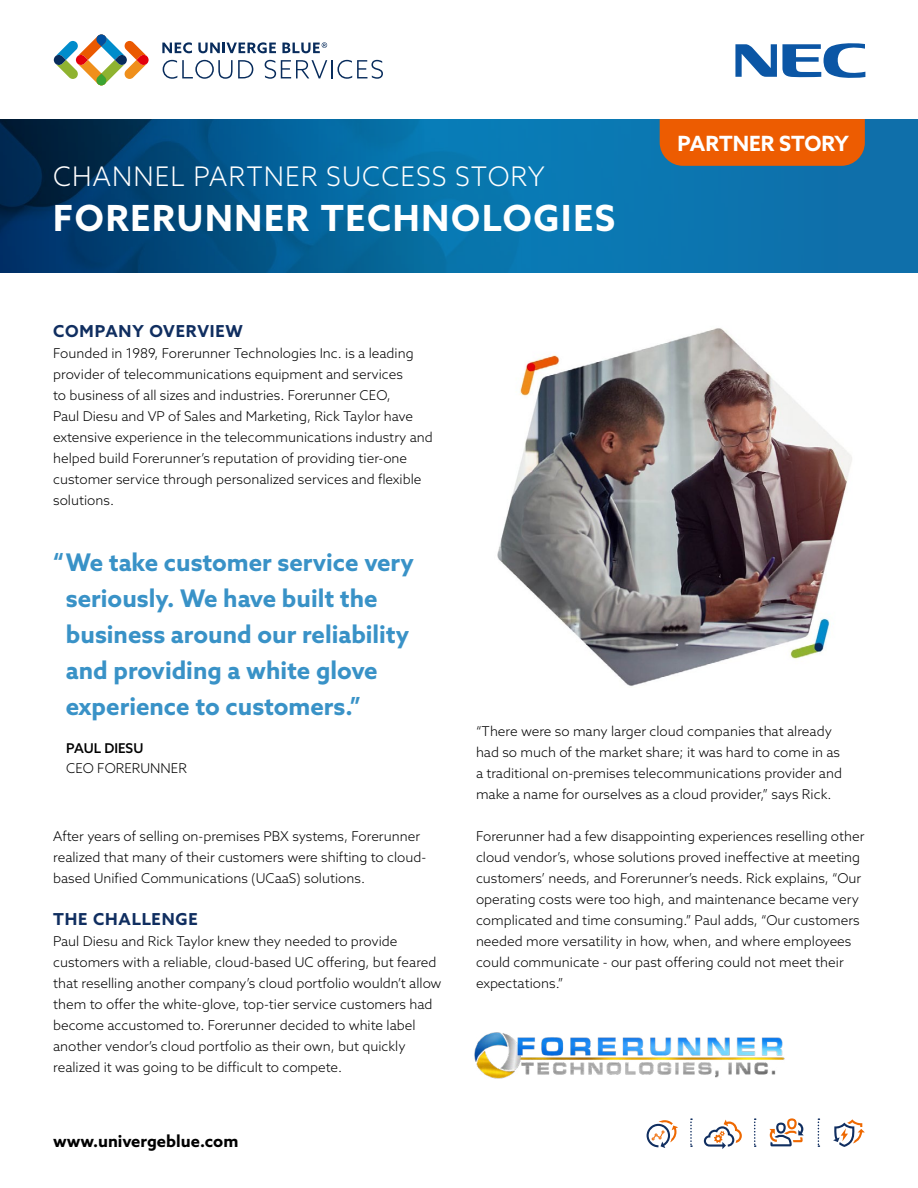
<style>
.page{position:relative;width:918px;height:1188px;background:#fff}
.page>*{position:absolute;margin:0;border:0;box-sizing:border-box;transform-origin:0 0}
.t1{font:700 36px "Azo Sans";letter-spacing:.05em;color:#fff}
.t2{font:300 27px "Azo Sans";letter-spacing:.04em;color:#fff}
.t3{font:700 24.3px/36px "Azo Sans";color:#3992c7}
.t4{font:700 21px "Azo Sans";color:#fff}
.t5{font:700 16.5px "Azo Sans";letter-spacing:.05em;color:#102e60}
.t6{font:700 16.5px "Azo Sans";color:#000}
.t7{font:300 13.5px/21px "Azo Sans";color:#000}
.t8{font:500 13.5px "Azo Sans";color:#000}
</style>
<div class="page">
<div style="left:0;top:119px;width:918px;height:153px;background:#0f6faa"></div>
<svg style="left:735px;top:43px;width:130px;height:35px"></svg>
<div style="left:423px;top:119px;width:237px;height:153px;background:#0979b3"></div>
<div style="left:660px;top:119px;width:205px;height:47px;background:#ed5c01"></div>
<svg style="left:0;top:119px;width:423px;height:153px"></svg>
<svg style="left:647px;top:1120px;width:31px;height:28px"></svg>
<svg style="left:769px;top:1118px;width:35px;height:28px"></svg>
<svg style="left:704px;top:1120px;width:38px;height:29px"></svg>
<svg style="left:833px;top:1119px;width:32px;height:28px"></svg>
<svg style="left:818px;top:1118px;width:1px;height:29px"></svg>
<svg style="left:754px;top:1118px;width:2px;height:29px"></svg>
<svg style="left:690px;top:1118px;width:2px;height:29px"></svg>
<img style="left:497px;top:328px;width:355px;height:358px">
<img style="left:474px;top:1032px;width:311px;height:47px">
<svg style="left:162px;top:42px;width:30px;height:11px"></svg>
<svg style="left:198px;top:42px;width:78px;height:11px"></svg>
<svg style="left:282px;top:42px;width:45px;height:11px"></svg>
<svg style="left:163px;top:60px;width:90px;height:19px"></svg>
<svg style="left:265px;top:60px;width:118px;height:19px"></svg>
<svg style="left:54px;top:34px;width:95px;height:51px"></svg>
<h2 class="t2" style="left:53px;top:159px;width:493px">CHANNEL PARTNER SUCCESS STORY</h2>
<h1 class="t1" style="left:53px;top:195px;width:564px">FORERUNNER TECHNOLOGIES</h1>
<p class="t5" style="left:53px;top:320px;width:191px">COMPANY OVERVIEW</p>
<p class="t7" style="left:53px;top:342px;width:381px">Founded in 1989, Forerunner Technologies Inc. is a leading provider of telecommunications equipment and services<br>to business of all sizes and industries. Forerunner CEO,<br>Paul Diesu and VP of Sales and Marketing, Rick Taylor have extensive experience in the telecommunications industry and helped build Forerunner’s reputation of providing tier-one customer service through personalized services and flexible solutions.</p>
<h3 class="t4" style="left:677px;top:130px;width:173px">PARTNER STORY</h3>
<h3 class="t3" style="left:66px;top:544px;width:349px;text-indent:-13px">“We take customer service very seriously. We have built the business around our reliability and providing a white glove experience to customers.”</h3>
<p class="t8" style="left:66px;top:740px;width:79px">PAUL DIESU</p>
<p class="t7" style="left:66px;top:757px;width:122px">CEO FORERUNNER</p>
<p class="t7" style="left:53px;top:825px;width:375px">After years of selling on-premises PBX systems, Forerunner realized that many of their customers were shifting to cloud&shy;based Unified Communications (UCaaS) solutions.</p>
<p class="t5" style="left:53px;top:908px;width:146px">THE CHALLENGE</p>
<p class="t7" style="left:53px;top:930px;width:390px">Paul Diesu and Rick Taylor knew they needed to provide customers with a reliable, cloud-based UC offering, but feared that reselling another company’s cloud portfolio wouldn’t allow them to offer the white-glove, top-tier service customers had become accustomed to. Forerunner decided to white label another vendor’s cloud portfolio as their own, but quickly realized it was going to be difficult to compete.</p>
<p class="t6" style="left:53px;top:1130px;width:187px">www.univergeblue.com</p>
<p class="t7" style="left:476px;top:720px;width:368px">“There were so many larger cloud companies that already had so much of the market share; it was hard to come in as a traditional on-premises telecommunications provider and make a name for ourselves as a cloud provider,” says Rick.</p>
<p class="t7" style="left:476px;top:825px;width:390px">Forerunner had a few disappointing experiences reselling other cloud vendor’s, whose solutions proved ineffective at meeting customers’ needs, and Forerunner’s needs. Rick explains, “Our operating costs were too high, and maintenance became very complicated and time consuming.” Paul adds, “Our customers needed more versatility in how, when, and where employees could communicate - our past offering could not meet their expectations.”</p>
</div>
